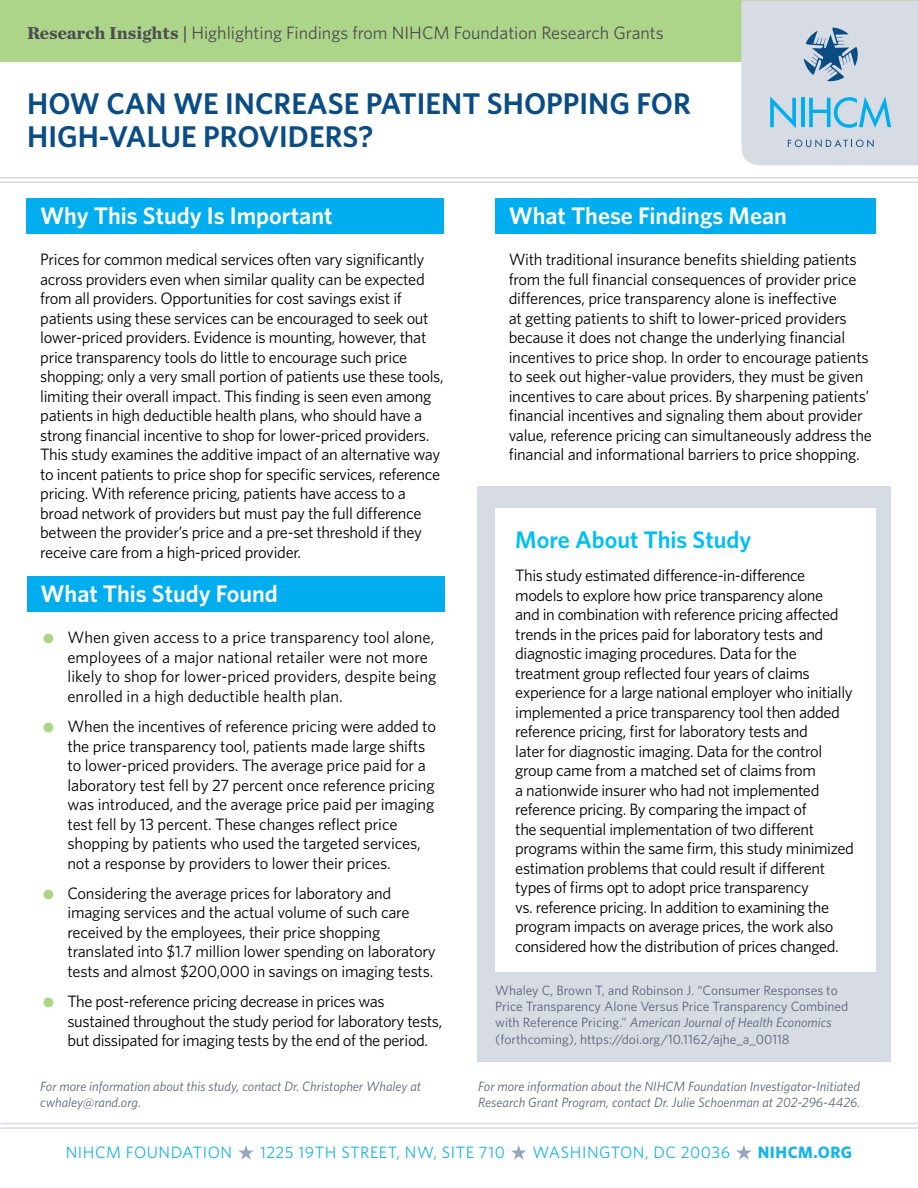
<style>
.page{position:relative;width:918px;height:1188px;background:#fff}
.page>*{position:absolute;margin:0;border:0;box-sizing:border-box;transform-origin:0 0}
.t1{font:600 30px/33px "Whitney";color:#0a4c84}
.t2{font:600 24px "Whitney";color:#fff}
.t3{font:600 24px "Whitney";color:#00c0f3}
.t4{font:18px "Whitney";color:#4d4d4f}
.t5{font:16.5px/19.5px "Whitney";letter-spacing:-.02em;color:#000}
.t6{font:16.5px/19.5px "Whitney";color:#000}
.t7{font:16.5px "Whitney";letter-spacing:.03em;color:#18b4e9}
.t8{font:700 16.5px "Whitney";letter-spacing:.03em;color:#18b4e9}
.t9{font:13.5px/16.5px "Whitney";color:#5a6675}
.t10{font:italic 13.5px/16.5px "Whitney";color:#5a6675}
.s1{font-family:"Chronicle Text G3";font-weight:700}
.s2{font-family:"Chronicle Text G2";font-weight:700;font-size:33px;color:#acd58a}
.s3{font-style:italic}
.s4{font-style:inherit}
</style>
<div class="page">
<div style="left:27px;top:198px;width:417px;height:36px;background:#00aeef"></div>
<div style="left:27px;top:576px;width:417px;height:36px;background:#00aeef"></div>
<div style="left:495px;top:198px;width:381px;height:36px;background:#00aeef"></div>
<hr style="left:0;top:1127px;width:918px;height:2px;background:#d7dbe3">
<hr style="left:0;top:1123px;width:918px;height:1px;background:#d7dbe3">
<div style="left:0;top:0;width:918px;height:62px;background:#acd58a"></div>
<div style="left:477px;top:486px;width:414px;height:576px;background:#d7dbe3"></div>
<div style="left:495px;top:509px;width:380px;height:463px;background:#fff"></div>
<hr style="left:0;top:182px;width:918px;height:1px;background:#d7dbe3">
<hr style="left:0;top:177px;width:918px;height:1px;background:#d7dbe3">
<svg style="left:742px;top:1px;width:176px;height:164px;background:#c6d3df"></svg>
<svg style="left:238px;top:1145px;width:16px;height:15px"></svg>
<svg style="left:511px;top:1145px;width:16px;height:15px"></svg>
<svg style="left:736px;top:1145px;width:16px;height:15px"></svg>
<p class="t4" style="left:27px;top:21px;width:638px"><span class="s1">Research Insights |</span> Highlighting Findings from NIHCM Foundation Research Grants</p>
<h1 class="t1" style="left:27px;top:87px;width:665px">HOW CAN WE INCREASE PATIENT SHOPPING FOR<br>HIGH-VALUE PROVIDERS?</h1>
<h2 class="t2" style="left:40px;top:200px;width:294px">Why This Study Is Important</h2>
<p class="t5" style="left:40px;top:249px;width:405px">Prices for common medical services often vary significantly across providers even when similar quality can be expected from all providers. Opportunities for cost savings exist if patients using these services can be encouraged to seek out lower-priced providers. Evidence is mounting, however, that price transparency tools do little to encourage such price shopping; only a very small portion of patients use these tools, limiting their overall impact. This finding is seen even among patients in high deductible health plans, who should have a strong financial incentive to shop for lower-priced providers.<br>This study examines the additive impact of an alternative way to incent patients to price shop for specific services, reference pricing. With reference pricing, patients have access to a broad network of providers but must pay the full difference between the provider’s price and a pre-set threshold if they receive care from a high-priced provider.</p>
<h2 class="t2" style="left:40px;top:578px;width:239px">What This Study Found</h2>
<p class="t6" style="left:68px;top:627px;width:370px;text-indent:-27px"><span class="s2">•</span> When given access to a price transparency tool alone, employees of a major national retailer were not more likely to shop for lower-priced providers, despite being enrolled in a high deductible health plan.</p>
<p class="t5" style="left:68px;top:716px;width:370px;text-indent:-27px"><span class="s2">•</span> When the incentives of reference pricing were added to the price transparency tool, patients made large shifts to lower-priced providers. The average price paid for a laboratory test fell by 27 percent once reference pricing was introduced, and the average price paid per imaging test fell by 13 percent. These changes reflect price shopping by patients who used the targeted services, not a response by providers to lower their prices.</p>
<p class="t5" style="left:68px;top:883px;width:370px;text-indent:-27px"><span class="s2">•</span> Considering the average prices for laboratory and imaging services and the actual volume of such care received by the employees, their price shopping translated into $1.7 million lower spending on laboratory tests and almost $200,000 in savings on imaging tests.</p>
<p class="t5" style="left:68px;top:991px;width:376px;text-indent:-27px"><span class="s2">•</span> The post-reference pricing decrease in prices was sustained throughout the study period for laboratory tests, but dissipated for imaging tests by the end of the period.</p>
<h2 class="t2" style="left:509px;top:200px;width:280px">What These Findings Mean</h2>
<p class="t5" style="left:509px;top:249px;width:365px">With traditional insurance benefits shielding patients from the full financial consequences of provider price differences, price transparency alone is ineffective<br>at getting patients to shift to lower-priced providers because it does not change the underlying financial incentives to price shop. In order to encourage patients to seek out higher-value providers, they must be given incentives to care about prices. By sharpening patients’ financial incentives and signaling them about provider value, reference pricing can simultaneously address the financial and informational barriers to price shopping.</p>
<h2 class="t3" style="left:515px;top:524px;width:238px">More About This Study</h2>
<p class="t5" style="left:515px;top:565px;width:340px">This study estimated difference-in-difference models to explore how price transparency alone<br>and in combination with reference pricing affected trends in the prices paid for laboratory tests and diagnostic imaging procedures. Data for the treatment group reflected four years of claims experience for a large national employer who initially implemented a price transparency tool then added reference pricing, first for laboratory tests and<br>later for diagnostic imaging. Data for the control group came from a matched set of claims from<br>a nationwide insurer who had not implemented reference pricing. By comparing the impact of<br>the sequential implementation of two different programs within the same firm, this study minimized estimation problems that could result if different types of firms opt to adopt price transparency<br>vs. reference pricing. In addition to examining the program impacts on average prices, the work also considered how the distribution of prices changed.</p>
<p class="t9" style="left:495px;top:981px;width:355px">Whaley C, Brown T, and Robinson J. “Consumer Responses to Price Transparency Alone Versus Price Transparency Combined with Reference Pricing.” <span class="s3">American Journal of Health Economics </span>(forthcoming), https://doi.org/10.1162/ajhe_a_00118</p>
<p class="t10" style="left:40px;top:1078px;width:382px">For more information about this study, contact Dr. Christopher Whaley at cwhaley@rand.org.</p>
<p class="t10" style="left:478px;top:1078px;width:384px">For more information about the NIHCM Foundation Investigator-Initiated<br>Research Grant Program, contact Dr. Julie Schoenman at 202-296-4426.</p>
<p class="t7" style="left:66px;top:1142px;width:168px">NIHCM FOUNDATION</p>
<p class="t7" style="left:260px;top:1142px;width:246px"><span class="s4">1225 19</span>TH STREET, NW, SITE <span class="s4">710</span></p>
<p class="t7" style="left:533px;top:1142px;width:199px">WASHINGTON, DC <span class="s4">20036</span></p>
<p class="t8" style="left:758px;top:1142px;width:96px">NIHCM.ORG</p>
</div>
